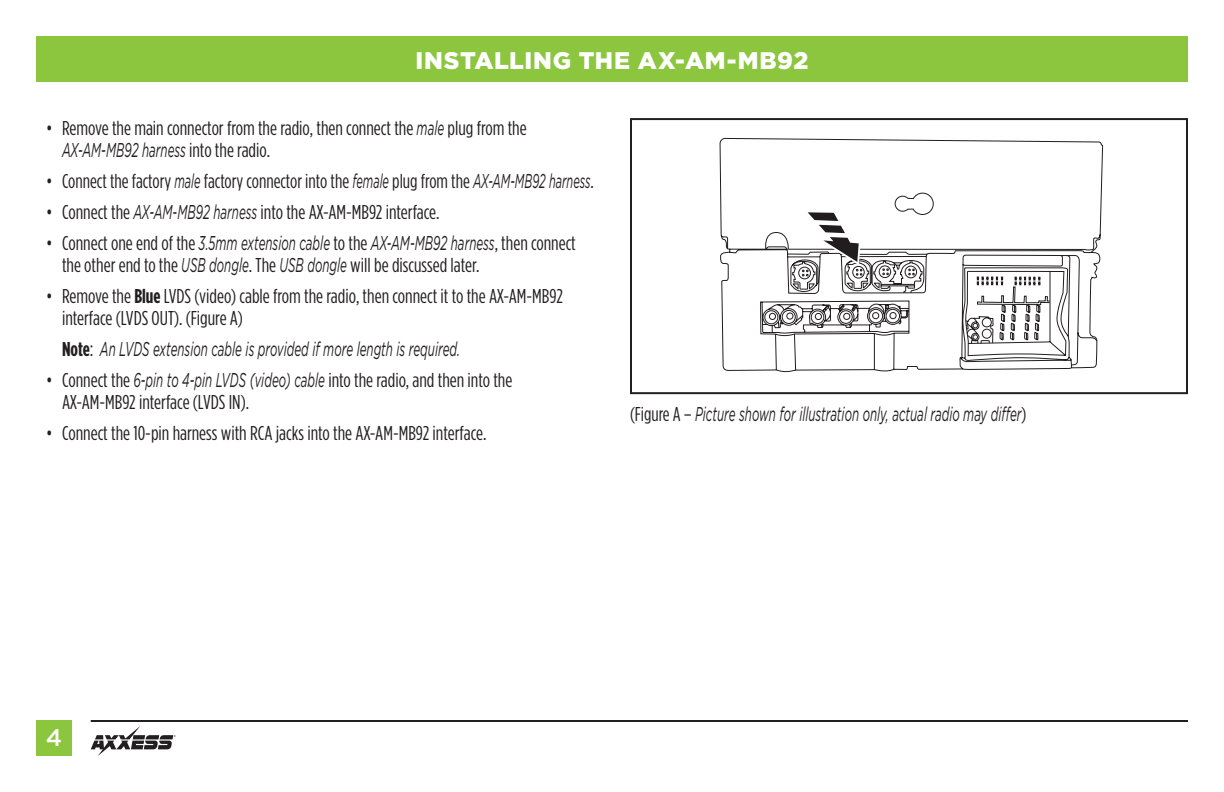
<style>
.page{position:relative;width:1224px;height:792px;background:#fff}
.page>*{position:absolute;margin:0;border:0;box-sizing:border-box;transform-origin:0 0}
.t1{font:900 24px "Gotham";letter-spacing:.025em;color:#fff}
.t2{font:500 24px "Gotham";color:#fff}
.t3{font:20px/22px "Gotham Condensed";color:#231f20}
.t4{font:italic 20px "Gotham";color:#231f20;scale:.58 1}
.s1{font-family:"Gotham";font-style:italic}
.s2{font-family:"Gotham Condensed";font-style:normal}
.s3{font-weight:700}
.s4{font-family:"Gotham Condensed";font-weight:700;font-style:normal}
</style>
<div class="page">
<div style="left:36px;top:36px;width:1152px;height:45px;background:#8bc63e"></div>
<div style="left:36px;top:720px;width:36px;height:36px;background:#8bc63e"></div>
<hr style="left:91px;top:720px;width:1097px;height:2px;background:#231f20">
<svg style="left:91px;top:726px;width:85px;height:30px"></svg>
<svg style="left:719px;top:138px;width:384px;height:234px"></svg>
<svg style="left:763px;top:232px;width:335px;height:134px"></svg>
<svg style="left:800px;top:209px;width:63px;height:59px"></svg>
<div style="left:630px;top:118px;width:558px;height:276px;border:2px solid #231f20"></div>
<p class="t1" style="left:416px;top:46px;width:394px">INSTALLING THE AX-AM-MB92</p>
<p class="t3" style="left:46px;top:117px;width:482px">• Remove the main connector from the radio, then connect the <span class="s1">male</span> plug from the</p>
<p class="t4" style="left:62px;top:139px;width:360px">AX-AM-MB92 harness <span class="s2">into the radio.</span></p>
<p class="t3" style="left:46px;top:170px;width:549px">• Connect the factory <span class="s1">male</span> factory connector into the <span class="s1">female</span> plug from the <span class="s1">AX-AM-MB92 harness</span>.</p>
<p class="t3" style="left:46px;top:201px;width:395px">• Connect the <span class="s1">AX-AM-MB92 harness</span> into the AX-AM-MB92 interface.</p>
<p class="t3" style="left:62px;top:232px;width:515px;text-indent:-16px">• Connect one end of the <span class="s1">3.5mm extension cable</span> to the <span class="s1">AX-AM-MB92 harness</span>, then connect the other end to the <span class="s1">USB dongle</span>. The <span class="s1">USB dongle</span> will be discussed later.</p>
<p class="t3" style="left:62px;top:285px;width:502px;text-indent:-16px">• Remove the <span class="s3">Blue</span> LVDS (video) cable from the radio, then connect it to the AX-AM-MB92 interface (LVDS OUT). (Figure A)</p>
<p class="t4" style="left:62px;top:338px;width:688px"><span class="s4">Note</span><span class="s2">:</span> An LVDS extension cable is provided if more length is required.</p>
<p class="t3" style="left:62px;top:369px;width:452px;text-indent:-16px">• Connect the <span class="s1">6-pin to 4-pin LVDS (video) cable</span> into the radio, and then into the<br>AX-AM-MB92 interface (LVDS IN).</p>
<p class="t3" style="left:46px;top:422px;width:442px">• Connect the 10-pin harness with RCA jacks into the AX-AM-MB92 interface.</p>
<p class="t4" style="left:630px;top:403px;width:685px"><span class="s2">(Figure A –</span> Picture shown for illustration only, actual radio may differ<span class="s2">)</span></p>
<p class="t2" style="left:46px;top:724px;width:18px">4</p>
</div>
